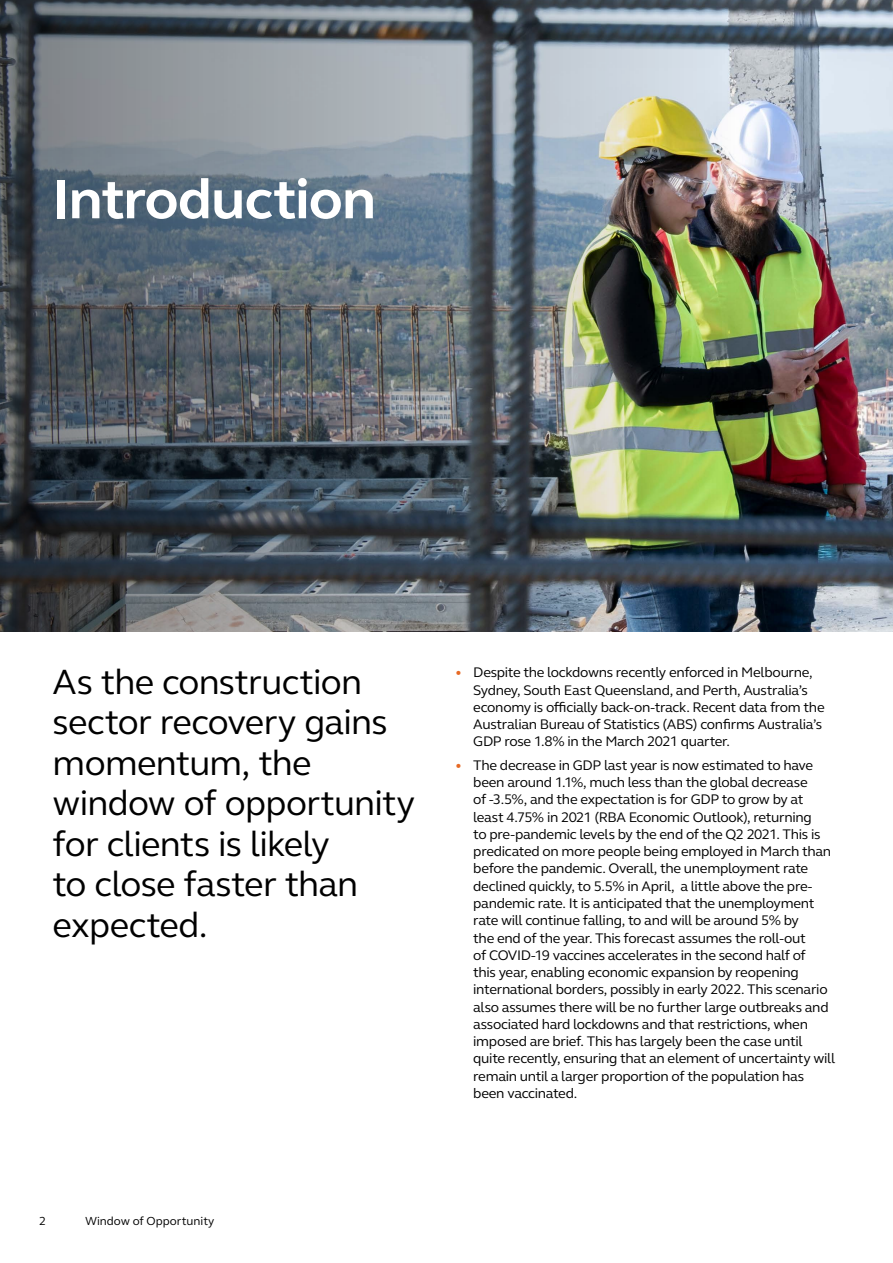
<style>
.page{position:relative;width:893px;height:1263px;background:#fff}
.page>*{position:absolute;margin:0;border:0;box-sizing:border-box;transform-origin:0 0}
.t1{font:700 57px "FS Elliot Pro";letter-spacing:-.02em;color:#fff}
.t2{font:36px/40.5px "FS Elliot Pro";letter-spacing:-.02em;color:#000}
.t3{font:14.25px/17.2px "FS Elliot Pro";letter-spacing:-.02em;color:#000}
.t4{font:12px "FS Elliot Pro";color:#000}
.s1{color:#e76a25}
</style>
<div class="page">
<img style="left:0;top:0;width:893px;height:631px">
<h1 class="t1" style="left:53px;top:161px;width:325px">Introduction</h1>
<h2 class="t2" style="left:53px;top:660px;width:364px">As the construction sector recovery gains momentum, the window of opportunity for clients is likely<br>to close faster than expected.</h2>
<p class="t3" style="left:473px;top:663px;width:353px;text-indent:-18px"><span class="s1">•</span> Despite the lockdowns recently enforced in Melbourne, Sydney, South East Queensland, and Perth, Australia’s economy is officially back-on-track. Recent data from the Australian Bureau of Statistics (ABS) confirms Australia’s GDP rose 1.8% in the March 2021 quarter.</p>
<p class="t3" style="left:473px;top:756px;width:363px;text-indent:-18px"><span class="s1">•</span> The decrease in GDP last year is now estimated to have been around 1.1%, much less than the global decrease<br>of -3.5%, and the expectation is for GDP to grow by at least 4.75% in 2021 (RBA Economic Outlook), returning<br>to pre-pandemic levels by the end of the Q2 2021. This is predicated on more people being employed in March than before the pandemic. Overall, the unemployment rate declined quickly, to 5.5% in April, a little above the pre&shy;pandemic rate. It is anticipated that the unemployment rate will continue falling, to and will be around 5% by<br>the end of the year. This forecast assumes the roll-out<br>of COVID-19 vaccines accelerates in the second half of<br>this year, enabling economic expansion by reopening international borders, possibly in early 2022. This scenario also assumes there will be no further large outbreaks and associated hard lockdowns and that restrictions, when imposed are brief. This has largely been the case until quite recently, ensuring that an element of uncertainty will remain until a larger proportion of the population has been vaccinated.</p>
<p class="t4" style="left:39px;top:1213px;width:8px">2</p>
<p class="t4" style="left:85px;top:1213px;width:131px">Window of Opportunity</p>
</div>
